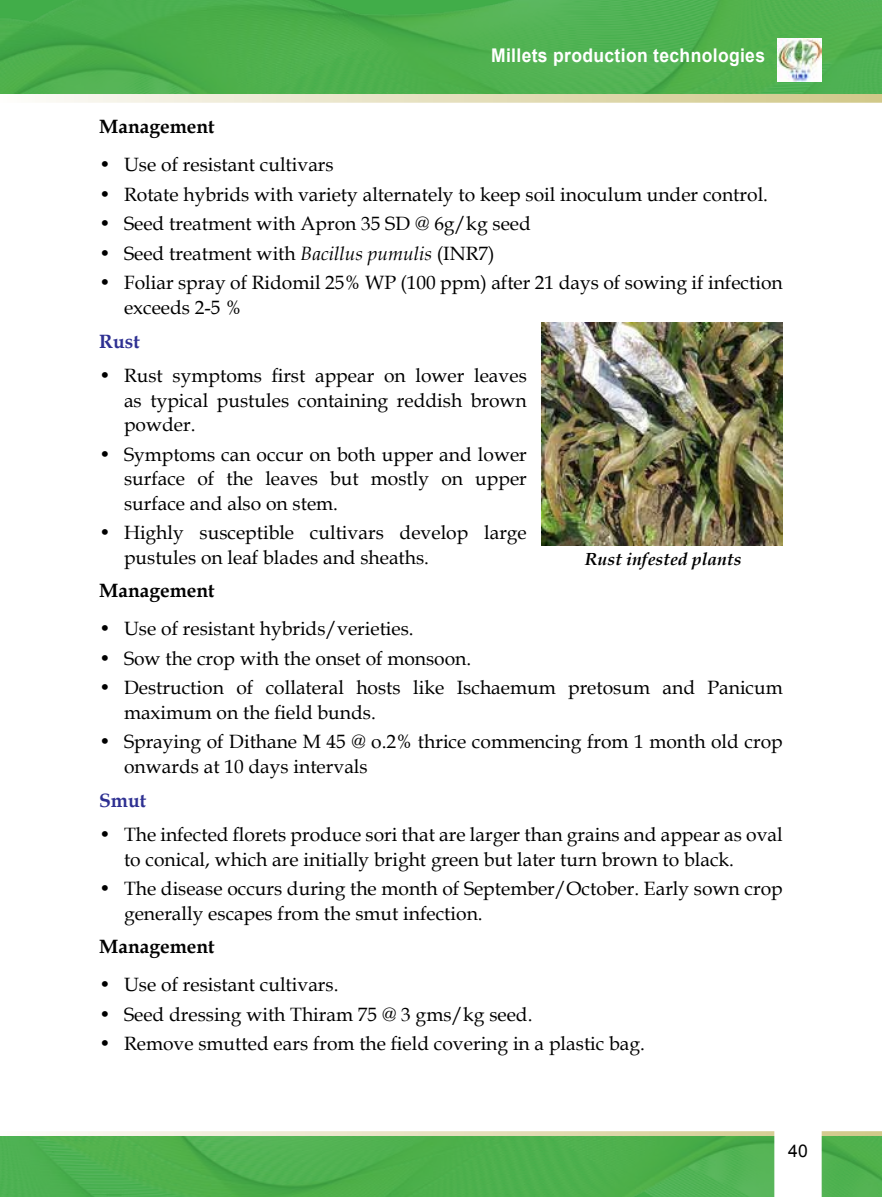
<style>
.page{position:relative;width:882px;height:1197px;background:#fff}
.page>*{position:absolute;margin:0;border:0;box-sizing:border-box;transform-origin:0 0}
.t1{font:19.25px/24.5px "Book Antiqua";color:#000}
.t2{font:700 19.25px "Book Antiqua";color:#000}
.t3{font:700 19.25px "Book Antiqua";color:#2e3092}
.t4{font:700 18.9px "Arial";letter-spacing:.02em;color:#fff;scale:.93 1}
.t5{font:italic 700 17.5px "Book Antiqua";color:#000}
.t6{font:17.5px "Arial";color:#000}
.s1{font-style:italic}
</style>
<div class="page">
<svg style="left:0;top:1131px;width:882px;height:66px;background:#61b75f"></svg>
<svg style="left:42px;top:94px;width:840px;height:9px;background:#e5e0be"></svg>
<img style="left:0;top:0;width:882px;height:94px">
<img style="left:777px;top:38px;width:45px;height:44px">
<img style="left:542px;top:323px;width:241px;height:222px">
<p class="t4" style="left:491px;top:42px;width:296px">Millets production technologies</p>
<p class="t2" style="left:99px;top:113px;width:117px">Management</p>
<p class="t1" style="left:99px;top:152px;width:236px">• Use of resistant cultivars</p>
<p class="t1" style="left:99px;top:181px;width:670px">• Rotate hybrids with variety alternately to keep soil inoculum under control.</p>
<p class="t1" style="left:99px;top:211px;width:433px">• Seed treatment with Apron 35 SD @ 6g/kg seed</p>
<p class="t1" style="left:99px;top:240px;width:397px">• Seed treatment with <span class="s1">Bacillus pumulis</span> (INR7)</p>
<p class="t1" style="left:124px;top:270px;width:660px;text-indent:-25px">• Foliar spray of Ridomil 25% WP (100 ppm) after 21 days of sowing if infection exceeds 2-5 %</p>
<p class="t3" style="left:99px;top:328px;width:42px">Rust</p>
<p class="t1" style="left:124px;top:363px;width:404px;text-align:justify;text-indent:-25px">• Rust symptoms first appear on lower leaves as typical pustules containing reddish brown powder.</p>
<p class="t1" style="left:124px;top:442px;width:404px;text-align:justify;text-indent:-25px">• Symptoms can occur on both upper and lower surface of the leaves but mostly on upper surface and also on stem.</p>
<p class="t1" style="left:124px;top:520px;width:404px;text-indent:-25px">• Highly susceptible cultivars develop large pustules on leaf blades and sheaths.</p>
<p class="t2" style="left:99px;top:577px;width:117px">Management</p>
<p class="t1" style="left:99px;top:616px;width:316px">• Use of resistant hybrids/verieties.</p>
<p class="t1" style="left:99px;top:646px;width:374px">• Sow the crop with the onset of monsoon.</p>
<p class="t1" style="left:124px;top:675px;width:660px;text-indent:-25px">• Destruction of collateral hosts like Ischaemum pretosum and Panicum maximum on the field bunds.</p>
<p class="t1" style="left:124px;top:729px;width:660px;text-indent:-25px">• Spraying of Dithane M 45 @ o.2% thrice commencing from 1 month old crop onwards at 10 days intervals</p>
<p class="t3" style="left:99px;top:787px;width:49px">Smut</p>
<p class="t1" style="left:124px;top:822px;width:660px;text-indent:-25px">• The infected florets produce sori that are larger than grains and appear as oval to conical, which are initially bright green but later turn brown to black.</p>
<p class="t1" style="left:124px;top:876px;width:660px;text-indent:-25px">• The disease occurs during the month of September/October. Early sown crop generally escapes from the smut infection.</p>
<p class="t2" style="left:99px;top:934px;width:117px">Management</p>
<p class="t1" style="left:99px;top:972px;width:241px">• Use of resistant cultivars.</p>
<p class="t1" style="left:99px;top:1002px;width:435px">• Seed dressing with Thiram 75 @ 3 gms/kg seed.</p>
<p class="t1" style="left:99px;top:1031px;width:547px">• Remove smutted ears from the field covering in a plastic bag.</p>
<p class="t5" style="left:585px;top:547px;width:158px">Rust infested plants</p>
<p class="t6" style="left:788px;top:1139px;width:21px">40</p>
</div>
